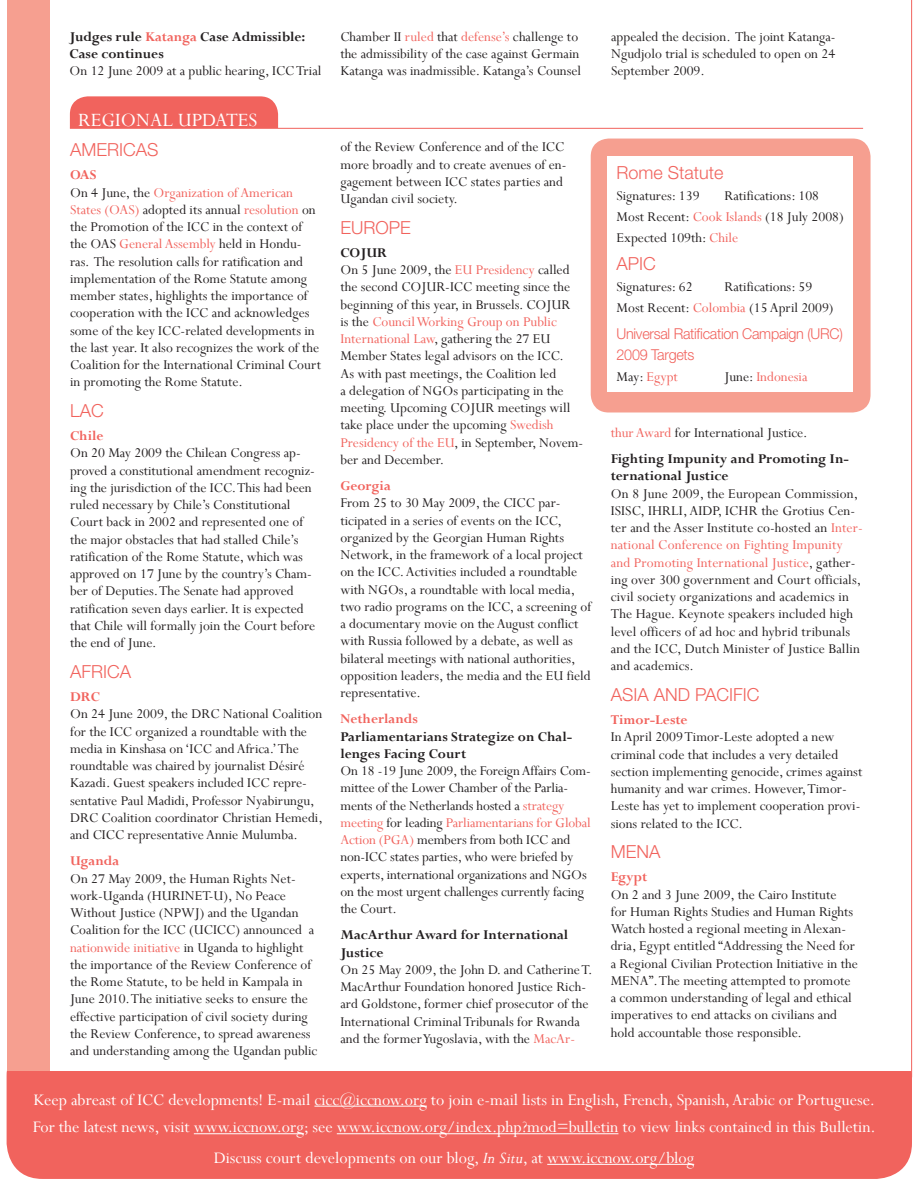
<style>
.page{position:relative;width:918px;height:1188px;background:#fff}
.page>*{position:absolute;margin:0;border:0;box-sizing:border-box;transform-origin:0 0}
.t1{font:21px "Perpetua";color:#fff}
.t2{font:18px/27.6px "Perpetua";color:#fff}
.t3{font:300 18px "Helvetica Neue";color:#f1635d}
.t4{font:15px/17.2px "Perpetua";color:#231f20}
.t5{font:700 15px/17.2px "Perpetua";color:#231f20}
.t6{font:700 15px "Perpetua";color:#f1635d}
.t7{font:300 15px/21px "Helvetica Neue";letter-spacing:-.02em;color:#f1635d;scale:.96 1}
.t8{font:15px "Perpetua";color:#f1635d}
.s1{color:#f1635d}
.s2{font-weight:700;color:#f1635d}
.s3{font-weight:700}
.s4{color:#231f20}
.s5{font-weight:400;color:#f1635d}
.s6{font-weight:400}
.s7{font-style:italic}
</style>
<div class="page">
<div style="left:7px;top:1040px;width:905px;height:139px;background:#f1635d;border-radius:36px"></div>
<div style="left:9px;top:1002px;width:909px;height:69px;background:#fff"></div>
<div style="left:7px;top:0;width:42px;height:1071px;background:#f69f90"></div>
<hr style="left:911px;top:0;width:1px;height:1077px;background:#f1635d">
<hr style="left:314px;top:1106px;width:113px;height:1px;background:#fff">
<hr style="left:194px;top:1133px;width:110px;height:1px;background:#fff">
<hr style="left:337px;top:1133px;width:281px;height:1px;background:#fff">
<hr style="left:547px;top:1164px;width:147px;height:1px;background:#fff">
<div style="left:70px;top:96px;width:208px;height:63px;background:#f1635d;border-radius:18px"></div>
<div style="left:64px;top:128px;width:512px;height:44px;background:#fff"></div>
<hr style="left:70px;top:128px;width:793px;height:1px;background:#f1635d">
<div style="left:591px;top:139px;width:280px;height:273px;background:#f69f90;border-radius:18px"></div>
<div style="left:607px;top:156px;width:246px;height:236px;background:#fff"></div>
<p class="t5" style="left:70px;top:28px;width:237px">Judges rule <span class="s1">Katanga</span> Case Admissible:<br>Case continues</p>
<p class="t4" style="left:70px;top:62px;width:253px">On 12 June 2009 at a public hearing, ICC Trial</p>
<h1 class="t1" style="left:78px;top:107px;width:181px">REGIONAL UPDATES</h1>
<p class="t3" style="left:70px;top:139px;width:90px">AMERICAS</p>
<p class="t4" style="left:70px;top:166px;width:253px"><span class="s2">OAS<br></span>On 4 June, the <span class="s1">Organization of American States (OAS)</span> adopted its annual <span class="s1">resolution</span> on the Promotion of the ICC in the context of the OAS <span class="s1">General Assembly</span> held in Hondu&shy;ras. The resolution calls for ratification and implementation of the Rome Statute among member states, highlights the importance of cooperation with the ICC and acknowledges some of the key ICC-related developments in the last year. It also recognizes the work of the Coalition for the International Criminal Court in promoting the Rome Statute.</p>
<p class="t3" style="left:70px;top:400px;width:35px">LAC</p>
<p class="t6" style="left:70px;top:426px;width:35px">Chile</p>
<p class="t4" style="left:70px;top:444px;width:247px">On 20 May 2009 the Chilean Congress ap&shy;proved a constitutional amendment recogniz&shy;ing the jurisdiction of the ICC. This had been ruled necessary by Chile’s Constitutional Court back in 2002 and represented one of the major obstacles that had stalled Chile’s ratification of the Rome Statute, which was approved on 17 June by the country’s Cham&shy;ber of Deputies. The Senate had approved ratification seven days earlier. It is expected that Chile will formally join the Court before the end of June.</p>
<p class="t3" style="left:70px;top:660px;width:63px">AFRICA</p>
<p class="t6" style="left:70px;top:687px;width:31px">DRC</p>
<p class="t4" style="left:70px;top:705px;width:254px">On 24 June 2009, the DRC National Coalition for the ICC organized a roundtable with the media in Kinshasa on ‘ICC and Africa.’ The roundtable was chaired by journalist Désiré Kazadi. Guest speakers included ICC repre&shy;sentative Paul Madidi, Professor Nyabirungu, DRC Coalition coordinator Christian Hemedi, and CICC representative Annie Mulumba.</p>
<p class="t6" style="left:70px;top:852px;width:51px">Uganda</p>
<p class="t4" style="left:70px;top:869px;width:249px">On 27 May 2009, the Human Rights Net&shy;work-Uganda (HURINET-U), No Peace Without Justice (NPWJ) and the Ugandan Coalition for the ICC (UCICC) announced a <span class="s1">nationwide initiative</span> in Uganda to highlight the importance of the Review Conference of the Rome Statute, to be held in Kampala in June 2010. The initiative seeks to ensure the effective participation of civil society during the Review Conference, to spread awareness and understanding among the Ugandan public</p>
<p class="t4" style="left:340px;top:28px;width:242px">Chamber II <span class="s1">ruled</span> that <span class="s1">defense’s</span> challenge to the admissibility of the case against Germain<br>Katanga was inadmissible. Katanga’s Counsel</p>
<p class="t4" style="left:611px;top:28px;width:226px;text-align:justify">appealed the decision. The joint Katanga-Ngudjolo trial is scheduled to open on 24<br>September 2009.</p>
<p class="t4" style="left:340px;top:138px;width:228px">of the Review Conference and of the ICC more broadly and to create avenues of en&shy;gagement between ICC states parties and Ugandan civil society.</p>
<p class="t3" style="left:340px;top:216px;width:72px">EUROPE</p>
<p class="t4" style="left:340px;top:244px;width:244px"><span class="s3">COJUR<br></span>On 5 June 2009, the <span class="s1">EU Presidency</span> called the second COJUR-ICC meeting since the beginning of this year, in Brussels. COJUR<br>is the <span class="s1">Council Working Group on Public International Law</span>, gathering the 27 EU Member States legal advisors on the ICC.<br>As with past meetings, the Coalition led<br>a delegation of NGOs participating in the meeting. Upcoming COJUR meetings will take place under the upcoming <span class="s1">Swedish Presidency of the EU</span>, in September, Novem&shy;ber and December.</p>
<p class="t6" style="left:340px;top:476px;width:52px">Georgia</p>
<p class="t4" style="left:340px;top:494px;width:252px">From 25 to 30 May 2009, the CICC par&shy;ticipated in a series of events on the ICC, organized by the Georgian Human Rights Network, in the framework of a local project on the ICC. Activities included a roundtable with NGOs, a roundtable with local media, two radio programs on the ICC, a screening of a documentary movie on the August conflict with Russia followed by a debate, as well as bilateral meetings with national authorities, opposition leaders, the media and the EU field representative.</p>
<p class="t6" style="left:340px;top:710px;width:79px">Netherlands</p>
<p class="t5" style="left:340px;top:728px;width:233px">Parliamentarians Strategize on Chal&shy;lenges Facing Court</p>
<p class="t4" style="left:340px;top:762px;width:252px">On 18 -19 June 2009, the Foreign Affairs Com&shy;mittee of the Lower Chamber of the Parlia&shy;ments of the Netherlands hosted a <span class="s1">strategy meeting</span> for leading <span class="s1">Parliamentarians for Global Action (PGA)</span> members from both ICC and non-ICC states parties, who were briefed by experts, international organizations and NGOs on the most urgent challenges currently facing the Court.</p>
<p class="t5" style="left:340px;top:926px;width:229px">MacArthur Award for International<br>Justice</p>
<p class="t4" style="left:340px;top:961px;width:254px">On 25 May 2009, the John D. and Catherine T.<br>MacArthur Foundation honored Justice Rich&shy;ard Goldstone, former chief prosecutor of the International Criminal Tribunals for Rwanda and the former Yugoslavia, with the <span class="s1">MacAr-</span></p>
<p class="t3" style="left:617px;top:162px;width:109px">Rome Statute</p>
<p class="t4" style="left:617px;top:187px;width:84px">Signatures: 139</p>
<p class="t4" style="left:617px;top:185px;width:229px;line-height:21px;text-indent:108px">Ratifications: 108<br>Most Recent: <span class="s1">Cook Islands</span> (18 July 2008)<br>Expected 109th: <span class="s1">Chile</span></p>
<p class="t3" style="left:617px;top:252px;width:41px">APIC</p>
<p class="t4" style="left:617px;top:277px;width:78px">Signatures: 62</p>
<p class="t4" style="left:617px;top:275px;width:219px;line-height:21px;text-indent:108px">Ratifications: 59<br>Most Recent: <span class="s1">Colombia</span> (15 April 2009)</p>
<p class="t7" style="left:617px;top:322px;width:237px">Universal Ratification Campaign (URC)<br>2009 Targets</p>
<p class="t8" style="left:617px;top:367px;width:63px"><span class="s4">May:</span> Egypt</p>
<p class="t8" style="left:725px;top:367px;width:84px"><span class="s4">June:</span> Indonesia</p>
<p class="t5" style="left:611px;top:419px;width:240px;line-height:26.2px"><span class="s5">thur Award</span> <span class="s6">for International Justice.<br></span>Fighting Impunity and Promoting In-</p>
<p class="t5" style="left:611px;top:467px;width:119px">ternational Justice</p>
<p class="t4" style="left:611px;top:484px;width:254px">On 8 June 2009, the European Commission, ISISC, IHRLI, AIDP, ICHR the Grotius Cen&shy;ter and the Asser Institute co-hosted an <span class="s1">Inter&shy;national Conference on Fighting Impunity and Promoting International Justice</span>, gather&shy;ing over 300 government and Court officials, civil society organizations and academics in The Hague. Keynote speakers included high level officers of ad hoc and hybrid tribunals and the ICC, Dutch Minister of Justice Ballin and academics.</p>
<p class="t3" style="left:611px;top:683px;width:150px">ASIA AND PACIFIC</p>
<p class="t6" style="left:611px;top:710px;width:78px">Timor-Leste</p>
<p class="t4" style="left:611px;top:728px;width:253px">In April 2009 Timor-Leste adopted a new criminal code that includes a very detailed section implementing genocide, crimes against humanity and war crimes. However, Timor-Leste has yet to implement cooperation provi&shy;sions related to the ICC.</p>
<p class="t3" style="left:611px;top:841px;width:51px">MENA</p>
<p class="t6" style="left:611px;top:868px;width:38px">Egypt</p>
<p class="t4" style="left:611px;top:885px;width:249px">On 2 and 3 June 2009, the Cairo Institute<br>for Human Rights Studies and Human Rights Watch hosted a regional meeting in Alexan&shy;dria, Egypt entitled “Addressing the Need for a Regional Civilian Protection Initiative in the MENA”. The meeting attempted to promote a common understanding of legal and ethical imperatives to end attacks on civilians and hold accountable those responsible.</p>
<p class="t2" style="left:33px;top:1085px;width:845px">Keep abreast of ICC developments! E-mail cicc@iccnow.org to join e-mail lists in English, French, Spanish, Arabic or Portuguese.<br>For the latest news, visit www.iccnow.org; see www.iccnow.org/index.php?mod=bulletin to view links contained in this Bulletin.</p>
<p class="t2" style="left:214px;top:1144px;width:482px">Discuss court developments on our blog, <span class="s7">In Situ</span>, at www.iccnow.org/blog</p>
</div>
